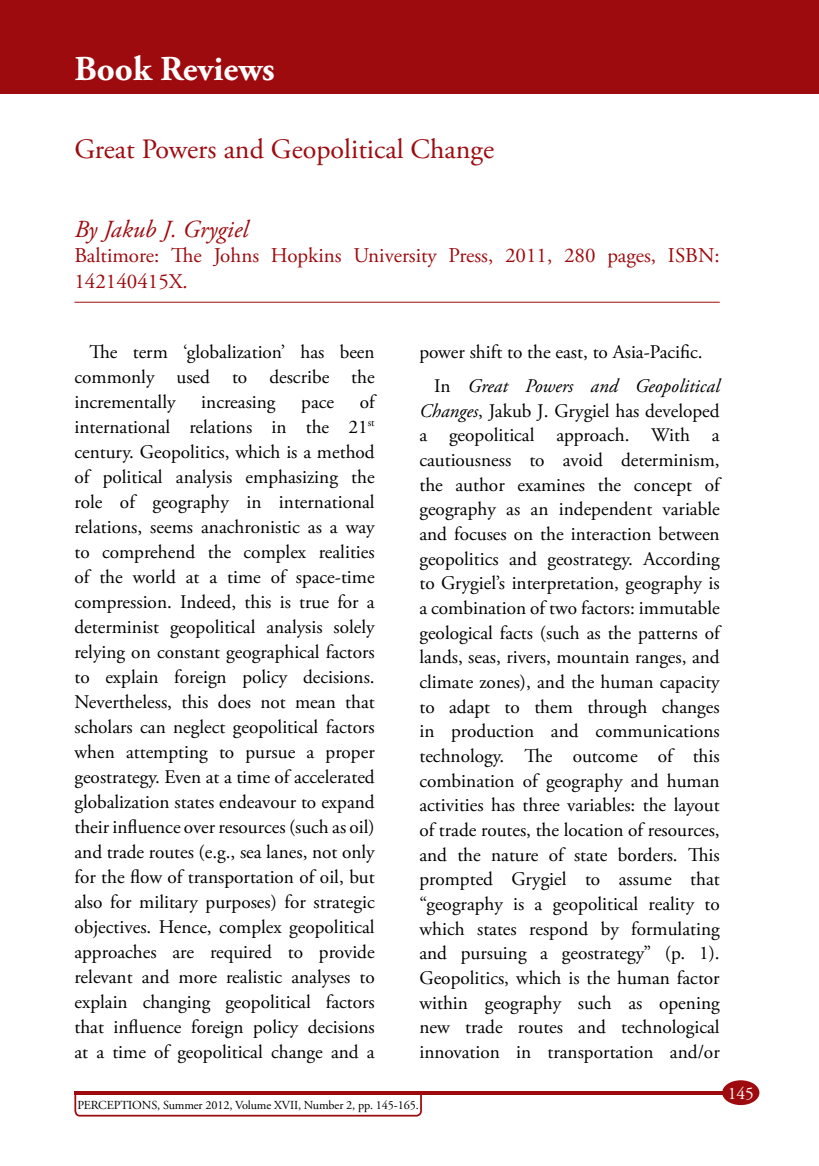
<style>
.page{position:relative;width:819px;height:1166px;background:#fff}
.page>*{position:absolute;margin:0;border:0;box-sizing:border-box;transform-origin:0 0}
.t1{font:700 35px "Adobe Garamond Pro";color:#fff}
.t2{font:28px "Adobe Garamond Pro";color:#9e0b0f}
.t3{font:italic 24.5px "Adobe Garamond Pro";color:#9e0b0f}
.t4{font:21px/25.2px "Adobe Garamond Pro";color:#9e0b0f}
.t5{font:19.25px/25px "Adobe Garamond Pro";color:#000;text-align:justify}
.t6{font:17.5px "Adobe Garamond Pro";color:#fff}
.t7{font:12.25px "Adobe Garamond Pro";letter-spacing:-.01em;color:#000}
.s1{font-style:italic}
</style>
<div class="page">
<svg style="left:423px;top:1091px;width:299px;height:3px"></svg>
<div style="left:722px;top:1080px;width:37px;height:25px;background:#9e0b0f;border-radius:50%"></div>
<svg style="left:74px;top:1091px;width:349px;height:26px"></svg>
<div style="left:0;top:0;width:819px;height:93px;background:#9e0b0f"></div>
<hr style="left:74px;top:302px;width:645px;height:1px;background:#9e0b0f">
<h1 class="t1" style="left:74px;top:48px;width:202px">Book Reviews</h1>
<h2 class="t2" style="left:74px;top:133px;width:421px">Great Powers and Geopolitical Change</h2>
<p class="t3" style="left:74px;top:215px;width:175px">By Jakub J. Grygiel</p>
<p class="t4" style="left:74px;top:244px;width:646px">Baltimore: The Johns Hopkins University Press, 2011, 280 pages, ISBN:<br>142140415X.</p>
<p class="t5" style="left:74px;top:340px;width:302px;text-indent:15px">The term ‘globalization’ has been commonly used to describe the incrementally</p>
<p class="t5" style="left:74px;top:390px;width:302px;text-indent:285px">of international relations in the 21<sup>st </sup>century. Geopolitics, which is a method of political analysis emphasizing the role of geography in international relations, seems anachronistic as a way to comprehend the complex realities of the world at a time of space-time compression. Indeed, this is true for a determinist geopolitical analysis solely relying on constant geographical factors to explain foreign policy decisions.<br>Nevertheless, this does not mean that scholars can neglect geopolitical factors when attempting to pursue a proper geostrategy. Even at a time of accelerated globalization states endeavour to expand their influence over resources (such as oil) and trade routes (e.g., sea lanes, not only for the flow of transportation of oil, but also for military purposes) for strategic objectives. Hence, complex geopolitical approaches are required to provide relevant and more realistic analyses to explain changing geopolitical factors that influence foreign policy decisions at a time of geopolitical change and a</p>
<p class="t5" style="left:201px;top:390px;width:76px">increasing</p>
<p class="t5" style="left:301px;top:390px;width:34px">pace</p>
<p class="t5" style="left:434px;top:335px;width:287px;line-height:34.6px;text-indent:-15px">power shift to the east, to Asia-Pacific.<br>In <span class="s1">Great Powers and Geopolitical</span></p>
<p class="t5" style="left:419px;top:399px;width:302px"><span class="s1">Changes</span>, Jakub J. Grygiel has developed a geopolitical approach. With a cautiousness to avoid determinism, the author examines the concept of geography as an independent variable and focuses on the interaction between geopolitics and geostrategy. According to Grygiel’s interpretation, geography is a combination of two factors: immutable geological facts (such as the patterns of lands, seas, rivers, mountain ranges, and climate zones), and the human capacity to adapt to them through changes in production and communications technology. The outcome of this combination of geography and human activities has three variables: the layout of trade routes, the location of resources, and the nature of state borders. This prompted Grygiel to assume that “geography is a geopolitical reality to which states respond by formulating and pursuing a geostrategy” (p. 1).<br>Geopolitics, which is the human factor within geography such as opening new trade routes and technological innovation in transportation and/or</p>
<p class="t7" style="left:77px;top:1098px;width:343px">PERCEPTIONS, Summer 2012, Volume XVII, Number 2, pp. 145-165.</p>
<p class="t6" style="left:727px;top:1083px;width:28px">145</p>
</div>
